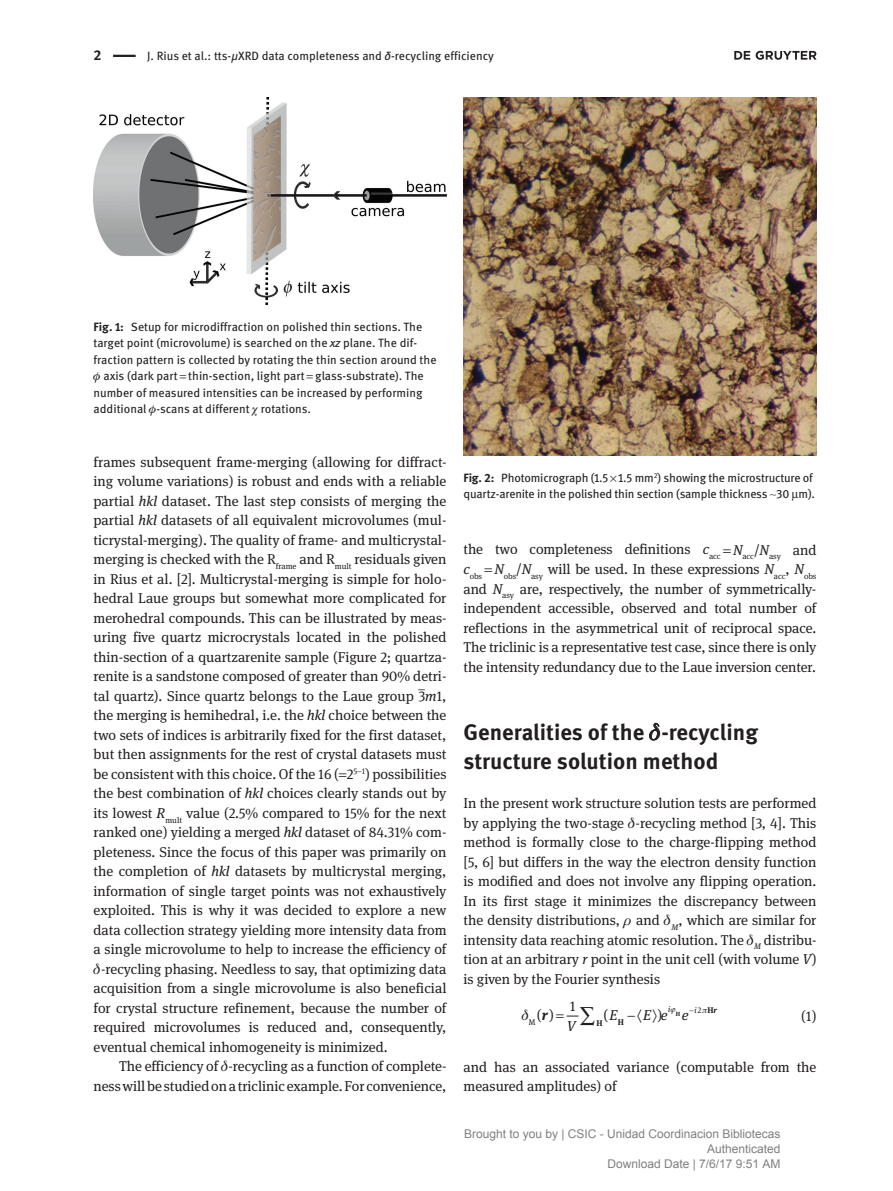
<style>
.page{position:relative;width:893px;height:1191px;background:#fff}
.page>*{position:absolute;margin:0;border:0;box-sizing:border-box;transform-origin:0 0}
.t1{font:700 22.5px/29.2px "DG Meta Science";color:#231f20}
.t2{font:14.25px/19.5px "DG Meta Serif Science";color:#231f20;text-align:justify}
.t3{font:italic 14.25px "DG Meta Serif Science";color:#231f20}
.t4{font:700 14.25px "DG Meta Science";color:#231f20}
.t5{font:italic 700 14.25px "DG Meta Serif Science";color:#231f20}
.t6{font:12px/16.5px "DG Meta Science";color:#231f20}
.t7{font:12px/15px "Arial";color:#808080;text-align:right}
.t8{font:700 8.25px "DG Meta Serif Science";color:#231f20}
.t9{font:8.25px "DG Meta Serif Science";color:#231f20}
.t10{font:italic 8.25px "DG Meta Serif Science";color:#231f20}
.t11{font:700 6px "DG Meta Serif Science";color:#231f20}
.s1{font-style:italic}
.s2{font-weight:700}
</style>
<div class="page">
<hr style="left:113px;top:55px;width:23px;height:2px;background:#231f20">
<img style="left:463px;top:98px;width:353px;height:357px">
<img style="left:94px;top:98px;width:352px;height:207px">
<svg style="left:734px;top:51px;width:83px;height:9px"></svg>
<svg style="left:649px;top:722px;width:11px;height:19px"></svg>
<svg style="left:566px;top:1015px;width:13px;height:2px"></svg>
<p class="t4" style="left:94px;top:44px;width:10px">2</p>
<p class="t6" style="left:147px;top:47px;width:348px">J. Rius et al.: tts-<span class="s1">μ</span>XRD data completeness and <span class="s1">δ</span>-recycling efficiency</p>
<p class="t6" style="left:94px;top:318px;width:330px"><span class="s2">Fig. 1:</span> Setup for microdiffraction on polished thin sections. The</p>
<p class="t6" style="left:94px;top:335px;width:325px">target point (microvolume) is searched on the <span class="s1">xz</span> plane. The dif-</p>
<p class="t6" style="left:94px;top:351px;width:345px">fraction pattern is collected by rotating the thin section around the</p>
<p class="t6" style="left:104px;top:368px;width:322px">axis (dark part thin-section, light part glass-substrate). The</p>
<p class="t6" style="left:94px;top:384px;width:331px">number of measured intensities can be increased by performing</p>
<p class="t6" style="left:94px;top:401px;width:219px">additional -scans at different rotations.</p>
<p class="t2" style="left:94px;top:452px;width:354px">frames subsequent frame-merging (allowing for diffract-</p>
<p class="t2" style="left:94px;top:471px;width:354px">ing volume variations) is robust and ends with a reliable</p>
<p class="t2" style="left:94px;top:491px;width:354px">partial <span class="s1">hkl</span> dataset. The last step consists of merging the</p>
<p class="t2" style="left:94px;top:510px;width:354px">partial <span class="s1">hkl</span> datasets of all equivalent microvolumes (mul-</p>
<p class="t2" style="left:94px;top:530px;width:354px">ticrystal-merging). The quality of frame- and multicrystal-</p>
<p class="t2" style="left:94px;top:549px;width:354px">merging is checked with the R<sub>frame</sub> and R<sub>mult</sub> residuals given</p>
<p class="t2" style="left:94px;top:569px;width:354px">in Rius et al. [2]. Multicrystal-merging is simple for holo-</p>
<p class="t2" style="left:94px;top:588px;width:354px">hedral Laue groups but somewhat more complicated for</p>
<p class="t2" style="left:94px;top:608px;width:354px">merohedral compounds. This can be illustrated by meas-</p>
<p class="t2" style="left:94px;top:627px;width:354px">uring five quartz microcrystals located in the polished</p>
<p class="t2" style="left:94px;top:647px;width:354px">thin-section of a quartzarenite sample (Figure 2; quartza-</p>
<p class="t2" style="left:94px;top:666px;width:354px">renite is a sandstone composed of greater than 90% detri-</p>
<p class="t2" style="left:94px;top:686px;width:354px">tal quartz). Since quartz belongs to the Laue group 3̅<span class="s1">m</span>1,</p>
<p class="t2" style="left:94px;top:705px;width:354px">the merging is hemihedral, i.e. the <span class="s1">hkl</span> choice between the</p>
<p class="t2" style="left:94px;top:725px;width:354px">two sets of indices is arbitrarily fixed for the first dataset,</p>
<p class="t2" style="left:94px;top:744px;width:354px">but then assignments for the rest of crystal datasets must</p>
<p class="t2" style="left:94px;top:764px;width:354px">be consistent with this choice. Of the 16 ( 2<sup>5</sup>−<sup>1</sup>) possibilities</p>
<p class="t2" style="left:94px;top:783px;width:354px">the best combination of <span class="s1">hkl</span> choices clearly stands out by</p>
<p class="t2" style="left:94px;top:803px;width:354px">its lowest <span class="s1">R</span><sub>mult</sub> value (2.5% compared to 15% for the next</p>
<p class="t2" style="left:94px;top:822px;width:354px">ranked one) yielding a merged <span class="s1">hkl</span> dataset of 84.31% com-</p>
<p class="t2" style="left:94px;top:842px;width:354px">pleteness. Since the focus of this paper was primarily on</p>
<p class="t2" style="left:94px;top:861px;width:354px">the completion of <span class="s1">hkl</span> datasets by multicrystal merging,</p>
<p class="t2" style="left:94px;top:881px;width:354px">information of single target points was not exhaustively</p>
<p class="t2" style="left:94px;top:900px;width:354px">exploited. This is why it was decided to explore a new</p>
<p class="t2" style="left:94px;top:920px;width:354px">data collection strategy yielding more intensity data from</p>
<p class="t2" style="left:94px;top:939px;width:354px">a single microvolume to help to increase the efficiency of</p>
<p class="t2" style="left:101px;top:959px;width:347px">-recycling phasing. Needless to say, that optimizing data</p>
<p class="t2" style="left:94px;top:978px;width:354px">acquisition from a single microvolume is also beneficial</p>
<p class="t2" style="left:94px;top:998px;width:354px">for crystal structure refinement, because the number of</p>
<p class="t2" style="left:94px;top:1017px;width:354px">required microvolumes is reduced and, consequently,</p>
<p class="t2" style="left:94px;top:1037px;width:296px">eventual chemical inhomogeneity is minimized.</p>
<p class="t2" style="left:119px;top:1056px;width:329px">The efficiency of -recycling as a function of complete-</p>
<p class="t2" style="left:94px;top:1076px;width:354px">ness will be studied on a triclinic example. For convenience,</p>
<p class="t6" style="left:463px;top:469px;width:353px"><span class="s2">Fig. 2:</span> Photomicrograph (1.5 1.5 mm<sup>2</sup>) showing the microstructure of quartz-arenite in the polished thin section (sample thickness 30 m).</p>
<p class="t2" style="left:463px;top:539px;width:354px">the two completeness definitions <span class="s1">c</span><sub>acc</sub> <span class="s1">N</span><sub>acc</sub>/<span class="s1">N</span><sub>asy</sub> and <span class="s1">c</span><sub>obs</sub> <span class="s1">N</span><sub>obs</sub>/<span class="s1">N</span><sub>asy</sub> will be used. In these expressions <span class="s1">N</span><sub>acc</sub>, <span class="s1">N</span><sub>obs </sub>and <span class="s1">N</span><sub>asy</sub> are, respectively, the number of symmetrically&shy;independent accessible, observed and total number of reflections in the asymmetrical unit of reciprocal space.<br>The triclinic is a representative test case, since there is only the intensity redundancy due to the Laue inversion center.</p>
<h1 class="t1" style="left:463px;top:716px;width:296px">Generalities of the -recycling structure solution method</h1>
<p class="t2" style="left:463px;top:793px;width:354px">In the present work structure solution tests are performed by applying the two-stage -recycling method [3, 4]. This method is formally close to the charge-flipping method [5, 6] but differs in the way the electron density function is modified and does not involve any flipping operation.<br>In its first stage it minimizes the discrepancy between the density distributions, and <sub>M</sub>, which are similar for intensity data reaching atomic resolution. The <sub>M</sub> distribu&shy;tion at an arbitrary <span class="s1">r</span> point in the unit cell (with volume <span class="s1">V</span>) is given by the Fourier synthesis</p>
<p class="t9" style="left:689px;top:1004px;width:13px">− 2</p>
<p class="t2" style="left:570px;top:995px;width:7px">1</p>
<p class="t2" style="left:604px;top:1004px;width:15px">(<span class="s1">E</span></p>
<p class="t10" style="left:668px;top:1003px;width:4px">i</p>
<p class="t10" style="left:694px;top:1004px;width:4px">i</p>
<p class="t8" style="left:707px;top:1003px;width:11px">H<span class="s1">r</span></p>
<p class="t2" style="left:529px;top:1004px;width:26px"><sub>M</sub>( )</p>
<p class="t2" style="left:627px;top:1004px;width:36px">−〈 〉)</p>
<p class="t3" style="left:643px;top:1004px;width:47px">Eee</p>
<p class="t5" style="left:542px;top:1003px;width:7px">r</p>
<p class="t2" style="left:801px;top:1006px;width:17px">(1)</p>
<p class="t2" style="left:463px;top:1056px;width:354px">and has an associated variance (computable from the measured amplitudes) of</p>
<p class="t11" style="left:676px;top:1008px;width:6px">H</p>
<p class="t8" style="left:596px;top:1016px;width:8px">H</p>
<p class="t8" style="left:618px;top:1015px;width:8px">H</p>
<p class="t3" style="left:567px;top:1014px;width:11px">V</p>
<p class="t7" style="left:464px;top:1127px;width:318px">Brought to you by | CSIC - Unidad Coordinacion Bibliotecas<br>Authenticated<br>Download Date | 7/6/17 9:51 AM</p>
</div>
